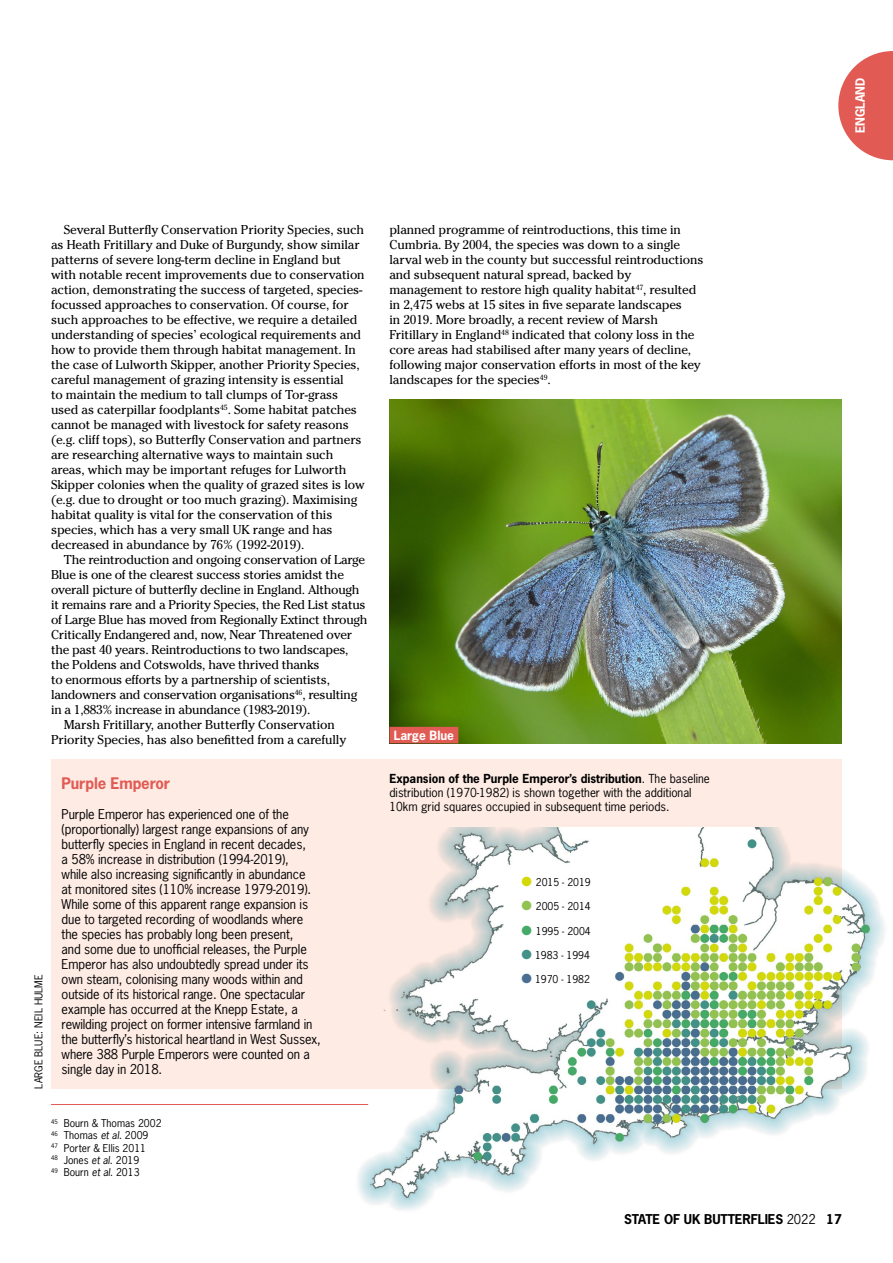
<style>
.page{position:relative;width:893px;height:1263px;background:#fff}
.page>*{position:absolute;margin:0;border:0;box-sizing:border-box;transform-origin:0 0}
.t1{font:700 15px "News Gothic Std";letter-spacing:-.01em;color:#e15b54}
.t2{font:12.75px/15px "Cheltenham Std";letter-spacing:-.01em;color:#000}
.t3{font:12.75px/15px "News Gothic Std";letter-spacing:-.01em;color:#000}
.t4{font:700 12.75px "News Gothic Std";letter-spacing:-.01em;color:#000}
.t5{font:700 12px "News Gothic Std";color:#fff}
.t6{font:11.7px/14.1px "News Gothic Std";color:#000}
.t7{font:10.2px/12.3px "News Gothic Std";color:#000}
.s1{font-style:italic}
.s2{font-weight:700}
.s3{color:#d4d905}
.s4{color:#92c251}
.s5{color:#45aa68}
.s6{color:#449189}
.s7{color:#4a6f92}
.s8{font-weight:400}
</style>
<div class="page">
<div style="left:51px;top:759px;width:791px;height:330px;background:#fdebe4"></div>
<img style="left:358px;top:828px;width:527px;height:382px">
<hr style="left:51px;top:1104px;width:317px;height:1px;background:#e15b54">
<img style="left:389px;top:399px;width:453px;height:344px">
<div style="left:389px;top:727px;width:69px;height:16px;background:#e15b54"></div>
<svg style="left:838px;top:51px;width:55px;height:109px"></svg>
<p class="t5" style="left:852px;top:133px;width:57px;rotate:-90deg">ENGLAND</p>
<p class="t2" style="left:51px;top:222px;width:315px;text-indent:13px">Several Butterfly Conservation Priority Species, such as Heath Fritillary and Duke of Burgundy, show similar patterns of severe long-term decline in England but with notable recent improvements due to conservation action, demonstrating the success of targeted, species&shy;focussed approaches to conservation. Of course, for such approaches to be effective, we require a detailed understanding of species’ ecological requirements and how to provide them through habitat management. In the case of Lulworth Skipper, another Priority Species, careful management of grazing intensity is essential<br>to maintain the medium to tall clumps of Tor-grass used as caterpillar foodplants<sup>45</sup>. Some habitat patches cannot be managed with livestock for safety reasons (e.g. cliff tops), so Butterfly Conservation and partners are researching alternative ways to maintain such areas, which may be important refuges for Lulworth Skipper colonies when the quality of grazed sites is low (e.g. due to drought or too much grazing). Maximising habitat quality is vital for the conservation of this species, which has a very small UK range and has decreased in abundance by 76% (1992-2019).</p>
<p class="t2" style="left:64px;top:552px;width:303px">The reintroduction and ongoing conservation of Large</p>
<p class="t2" style="left:51px;top:567px;width:294px">Blue is one of the clearest success stories amidst the</p>
<p class="t2" style="left:51px;top:582px;width:310px">overall picture of butterfly decline in England. Although</p>
<p class="t2" style="left:51px;top:597px;width:316px">it remains rare and a Priority Species, the Red List status</p>
<p class="t2" style="left:51px;top:612px;width:318px">of Large Blue has moved from Regionally Extinct through</p>
<p class="t2" style="left:51px;top:627px;width:303px">Critically Endangered and, now, Near Threatened over</p>
<p class="t2" style="left:51px;top:642px;width:299px">the past 40 years. Reintroductions to two landscapes,</p>
<p class="t2" style="left:51px;top:657px;width:270px">the Poldens and Cotswolds, have thrived thanks</p>
<p class="t2" style="left:51px;top:672px;width:280px">to enormous efforts by a partnership of scientists,</p>
<p class="t2" style="left:51px;top:687px;width:308px">landowners and conservation organisations<sup>46</sup>, resulting</p>
<p class="t2" style="left:51px;top:702px;width:261px">in a 1,883% increase in abundance (1983-2019).</p>
<p class="t2" style="left:64px;top:717px;width:272px">Marsh Fritillary, another Butterfly Conservation</p>
<p class="t2" style="left:51px;top:732px;width:297px">Priority Species, has also benefitted from a carefully</p>
<p class="t7" style="left:32px;top:1089px;width:116px;rotate:-90deg">LARGE BLUE: NEIL HULME</p>
<p class="t1" style="left:62px;top:773px;width:110px">Purple Emperor</p>
<p class="t3" style="left:62px;top:807px;width:261px">Purple Emperor has experienced one of the (proportionally) largest range expansions of any butterfly species in England in recent decades,<br>a 58% increase in distribution (1994-2019),<br>while also increasing significantly in abundance<br>at monitored sites (110% increase 1979-2019).<br>While some of this apparent range expansion is due to targeted recording of woodlands where the species has probably long been present,<br>and some due to unofficial releases, the Purple Emperor has also undoubtedly spread under its own steam, colonising many woods within and outside of its historical range. One spectacular example has occurred at the Knepp Estate, a rewilding project on former intensive farmland in the butterfly’s historical heartland in West Sussex, where 388 Purple Emperors were counted on a single day in 2018.</p>
<p class="t7" style="left:51px;top:1117px;width:112px"><sup>45</sup> Bourn &amp; Thomas 2002<br><sup>46</sup> Thomas <span class="s1">et al</span>. 2009<br><sup>47</sup> Porter &amp; Ellis 2011<br><sup>48</sup> Jones <span class="s1">et al</span>. 2019<br><sup>49</sup> Bourn <span class="s1">et al</span>. 2013</p>
<p class="t2" style="left:389px;top:222px;width:315px">planned programme of reintroductions, this time in Cumbria. By 2004, the species was down to a single larval web in the county but successful reintroductions and subsequent natural spread, backed by management to restore high quality habitat<sup>47</sup>, resulted in 2,475 webs at 15 sites in five separate landscapes<br>in 2019. More broadly, a recent review of Marsh Fritillary in England<sup>48</sup> indicated that colony loss in the core areas had stabilised after many years of decline, following major conservation efforts in most of the key landscapes for the species<sup>49</sup>.</p>
<p class="t5" style="left:394px;top:727px;width:62px">Large Blue</p>
<p class="t6" style="left:389px;top:772px;width:322px"><span class="s2">Expansion of the Purple Emperor’s distribution</span>. The baseline distribution (1970-1982) is shown together with the additional<br>10km grid squares occupied in subsequent time periods.</p>
<p class="t7" style="left:522px;top:876px;width:71px"><span class="s3">●</span> 2015 - 2019</p>
<p class="t7" style="left:522px;top:900px;width:71px"><span class="s4">●</span> 2005 - 2014</p>
<p class="t7" style="left:522px;top:924px;width:71px"><span class="s5">●</span> 1995 - 2004</p>
<p class="t7" style="left:522px;top:949px;width:70px"><span class="s6">●</span> 1983 - 1994</p>
<p class="t7" style="left:522px;top:973px;width:70px"><span class="s7">●</span> 1970 - 1982</p>
<p class="t4" style="left:624px;top:1211px;width:219px">STATE OF UK BUTTERFLIES <span class="s8">2022</span> 17</p>
</div>
